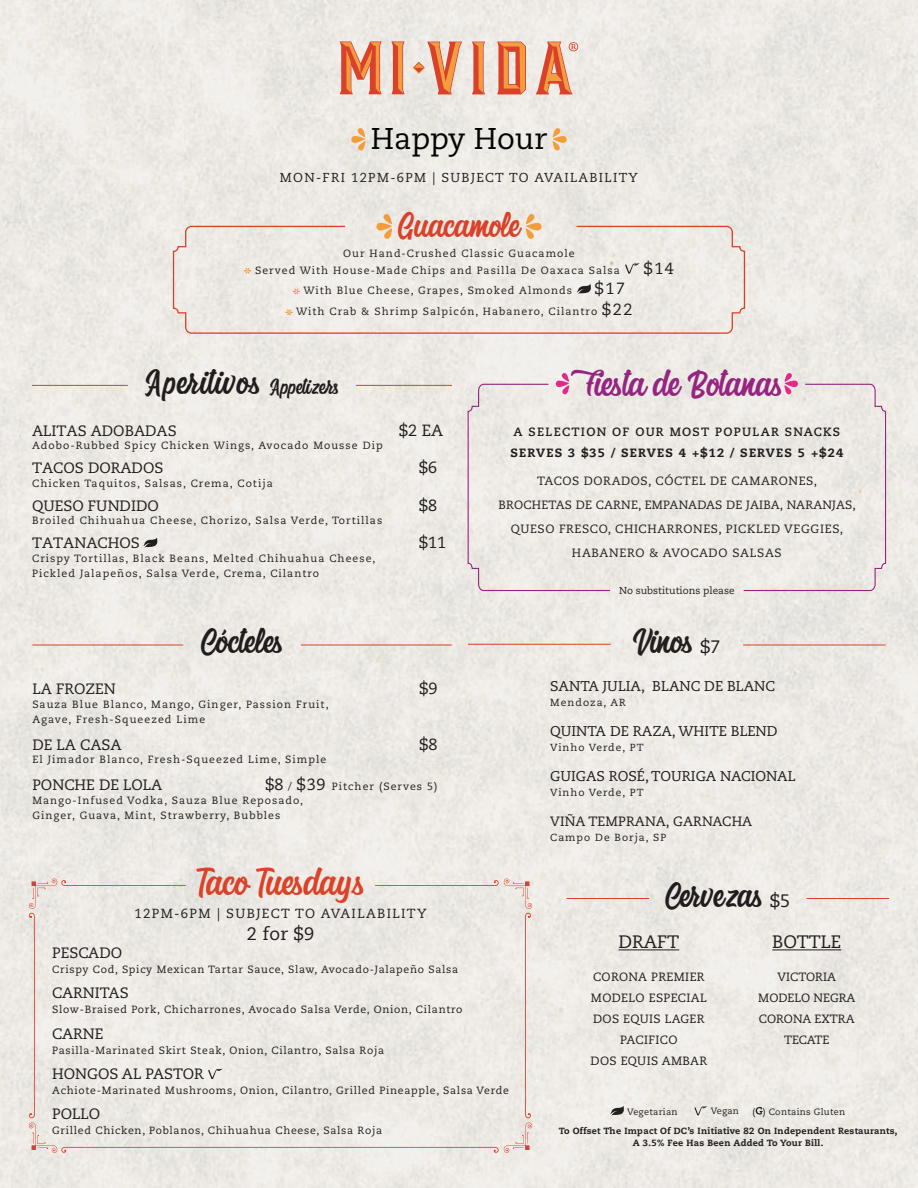
<style>
.page{position:relative;width:918px;height:1188px;background:#fff}
.page>*{position:absolute;margin:0;border:0;box-sizing:border-box;transform-origin:0 0}
.t1{font:51.75px "Trajan Pro";color:#da4128}
.t2{font:39.6px "Mahmur";color:#db4228}
.t3{font:38.25px "Mahmur";color:#952581}
.t4{font:36px "Mahmur";letter-spacing:.03em;color:#211d1e}
.t5{font:36px "Mahmur";color:#211d1e}
.t6{font:36px "Mahmur";color:#da4129}
.t7{font:36px "Mahmur";color:#231f20}
.t8{font:30px "Caecilia LT Std";color:#040503}
.t9{font:18px "Caecilia LT Std";color:#211d1e}
.t10{font:16.2px "Caecilia LT Std";letter-spacing:.05em;color:#211d1e}
.t11{font:15px "Caecilia LT Std";color:#211d1e}
.t12{font:14.1px "Caecilia LT Std";color:#211d1e}
.t13{font:13.5px "Caecilia LT Std";letter-spacing:.01em;color:#211d1e}
.t14{font:13.2px "Caecilia LT Std";letter-spacing:.1em;color:#231f20}
.t15{font:12.9px "Caecilia LT Std";letter-spacing:.1em;color:#231f20}
.t16{font:12px/24px "Caecilia LT Std";letter-spacing:.05em;color:#231f20;text-align:center}
.t17{font:12px/21px "Caecilia LT Std";letter-spacing:.03em;color:#211d1e;text-align:center}
.t18{font:12px/21px "Caecilia LT Std";color:#211d1e;text-align:center}
.t19{font:800 12px "Caecilia LT Std";letter-spacing:.1em;color:#211d1e}
.t20{font:700 12px "Caecilia LT Std";letter-spacing:.1em;color:#211d1e}
.t21{font:10.5px/15px "Caecilia LT Std";letter-spacing:.1em;color:#211d1e}
.t22{font:10.5px "Caecilia LT Std";letter-spacing:.07em;color:#211d1e}
.t23{font:10.35px "Caecilia LT Std";letter-spacing:.1em;color:#211d1e}
.t24{font:10.05px "Caecilia LT Std";color:#231f20}
.t25{font:9.15px "Caecilia LT Std";letter-spacing:.03em;color:#231f20}
.t26{font:800 9px/12px "Caecilia LT Std";letter-spacing:.03em;color:#231f20;text-align:center}
.s1{font-size:16.2px}
.s2{font-size:22.5px}
.s3{font-family:"Caecilia LT Std";font-size:18px;color:#211d1e}
.s4{font-family:"Caecilia LT Std";font-size:18px}
</style>
<div class="page">
<svg style="left:526px;top:214px;width:16px;height:11px"></svg>
<svg style="left:376px;top:214px;width:16px;height:11px"></svg>
<svg style="left:172px;top:225px;width:574px;height:109px;background:#ece5df"></svg>
<svg style="left:391px;top:41px;width:14px;height:53px"></svg>
<svg style="left:340px;top:41px;width:42px;height:53px;background:#e58e6c"></svg>
<svg style="left:472px;top:42px;width:13px;height:52px"></svg>
<svg style="left:497px;top:42px;width:29px;height:52px;background:#e58357"></svg>
<svg style="left:536px;top:42px;width:37px;height:52px;background:#e8a386"></svg>
<svg style="left:413px;top:42px;width:49px;height:52px;background:#e8b59c"></svg>
<svg style="left:553px;top:128px;width:14px;height:23px"></svg>
<svg style="left:351px;top:128px;width:14px;height:23px"></svg>
<hr style="left:619px;top:949px;width:60px;height:1px;background:#211d1e">
<hr style="left:772px;top:949px;width:69px;height:1px;background:#211d1e">
<svg style="left:29px;top:879px;width:503px;height:274px;background:#ece7e2"></svg>
<hr style="left:567px;top:898px;width:82px;height:1px;background:#da4128">
<hr style="left:807px;top:898px;width:82px;height:1px;background:#da4128">
<svg style="left:742px;top:373px;width:145px;height:219px;background:#eae5e2"></svg>
<svg style="left:467px;top:373px;width:144px;height:219px;background:#ece6e3"></svg>
<hr style="left:743px;top:645px;width:143px;height:1px;background:#da4128">
<hr style="left:468px;top:644px;width:143px;height:1px;background:#da4128">
<hr style="left:33px;top:645px;width:150px;height:1px;background:#da4128">
<hr style="left:301px;top:645px;width:151px;height:1px;background:#da4128">
<svg style="left:144px;top:537px;width:15px;height:11px"></svg>
<hr style="left:32px;top:385px;width:96px;height:1px;background:#da4128">
<hr style="left:356px;top:385px;width:96px;height:1px;background:#da4128">
<svg style="left:756px;top:1107px;width:7px;height:8px"></svg>
<svg style="left:694px;top:1106px;width:13px;height:9px"></svg>
<svg style="left:611px;top:1106px;width:15px;height:10px"></svg>
<h1 class="t1" style="left:568px;top:30px;width:12px">®</h1>
<h3 class="t8" style="left:371px;top:121px;width:178px">Happy Hour</h3>
<p class="t15" style="left:280px;top:170px;width:360px">MON-FRI 12PM-6PM | SUBJECT TO AVAILABILITY</p>
<h3 class="t6" style="left:398px;top:205px;width:123px">Guacamole</h3>
<p class="t21" style="left:255px;top:245px;width:366px;line-height:16.5px;text-indent:88px">Our Hand-Crushed Classic Guacamole<br>Served With House-Made Chips and Pasilla De Oaxaca Salsa</p>
<h3 class="t10" style="left:644px;top:259px;width:32px">$14</h3>
<p class="t21" style="left:303px;top:283px;width:270px">With Blue Cheese, Grapes, Smoked Almonds</p>
<h3 class="t10" style="left:595px;top:279px;width:32px">$17</h3>
<p class="t21" style="left:296px;top:304px;width:338px">With Crab &amp; Shrimp Salpicón, Habanero, Cilantro <span class="s1">$22</span></p>
<h3 class="t4" style="left:145px;top:361px;width:197px">Aperitivos <span class="s2">Appetizers</span></h3>
<h3 class="t11" style="left:32px;top:422px;width:146px">ALITAS ADOBADAS</h3>
<h3 class="t10" style="left:399px;top:421px;width:45px">$2 EA</h3>
<p class="t21" style="left:32px;top:438px;width:352px">Adobo-Rubbed Spicy Chicken Wings, Avocado Mousse Dip</p>
<h3 class="t11" style="left:32px;top:459px;width:133px">TACOS DORADOS</h3>
<h3 class="t10" style="left:419px;top:458px;width:20px">$6</h3>
<p class="t21" style="left:32px;top:476px;width:242px">Chicken Taquitos, Salsas, Crema, Cotija</p>
<h3 class="t11" style="left:32px;top:497px;width:128px">QUESO FUNDIDO</h3>
<h3 class="t10" style="left:419px;top:496px;width:20px">$8</h3>
<p class="t21" style="left:32px;top:513px;width:352px">Broiled Chihuahua Cheese, Chorizo, Salsa Verde, Tortillas</p>
<h3 class="t11" style="left:32px;top:534px;width:109px">TATANACHOS</h3>
<h3 class="t10" style="left:419px;top:533px;width:29px">$11</h3>
<p class="t21" style="left:32px;top:551px;width:345px">Crispy Tortillas, Black Beans, Melted Chihuahua Cheese,<br>Pickled Jalapeños, Salsa Verde, Crema, Cilantro</p>
<h3 class="t5" style="left:201px;top:621px;width:83px">Cócteles</h3>
<h3 class="t11" style="left:32px;top:680px;width:85px">LA FROZEN</h3>
<h3 class="t10" style="left:419px;top:679px;width:20px">$9</h3>
<p class="t21" style="left:32px;top:697px;width:298px">Sauza Blue Blanco, Mango, Ginger, Passion Fruit,<br>Agave, Fresh-Squeezed Lime</p>
<h3 class="t11" style="left:32px;top:736px;width:91px">DE LA CASA</h3>
<h3 class="t10" style="left:419px;top:735px;width:20px">$8</h3>
<p class="t21" style="left:32px;top:752px;width:295px">El Jimador Blanco, Fresh-Squeezed Lime, Simple</p>
<h3 class="t11" style="left:32px;top:776px;width:132px">PONCHE DE LOLA</h3>
<p class="t21" style="left:32px;top:780px;width:406px;line-height:13.5px;text-indent:233px"><span class="s1">$8</span> / <span class="s1">$39</span> Pitcher (Serves 5)<br>Mango-Infused Vodka, Sauza Blue Reposado,</p>
<p class="t21" style="left:32px;top:808px;width:249px">Ginger, Guava, Mint, Strawberry, Bubbles</p>
<h3 class="t3" style="left:571px;top:361px;width:213px">Fiesta de Botanas</h3>
<p class="t20" style="left:514px;top:425px;width:328px">A SELECTION OF OUR MOST POPULAR SNACKS</p>
<p class="t19" style="left:511px;top:445px;width:334px">SERVES 3 $35 / SERVES 4 +$12 / SERVES 5 +$24</p>
<p class="t16" style="left:498px;top:469px;width:359px">TACOS DORADOS, CÓCTEL DE CAMARONES,<br>BROCHETAS DE CARNE, EMPANADAS DE JAIBA, NARANJAS, QUESO FRESCO, CHICHARRONES, PICKLED VEGGIES, HABANERO &amp; AVOCADO SALSAS</p>
<p class="t24" style="left:619px;top:585px;width:117px">No substitutions please</p>
<h3 class="t7" style="left:633px;top:621px;width:89px">Vinos <span class="s3">$7</span></h3>
<h3 class="t12" style="left:550px;top:678px;width:226px">SANTA JULIA, BLANC DE BLANC</h3>
<p class="t23" style="left:550px;top:697px;width:77px">Mendoza, AR</p>
<h3 class="t12" style="left:550px;top:723px;width:229px">QUINTA DE RAZA, WHITE BLEND</h3>
<p class="t23" style="left:550px;top:742px;width:95px">Vinho Verde, PT</p>
<h3 class="t12" style="left:550px;top:768px;width:247px">GUIGAS ROSÉ, TOURIGA NACIONAL</h3>
<p class="t23" style="left:550px;top:787px;width:95px">Vinho Verde, PT</p>
<p class="t13" style="left:550px;top:814px;width:204px">VIÑA TEMPRANA, GARNACHA</p>
<p class="t23" style="left:550px;top:832px;width:118px">Campo De Borja, SP</p>
<h2 class="t2" style="left:197px;top:859px;width:170px">Taco Tuesdays</h2>
<p class="t14" style="left:135px;top:906px;width:293px">12PM-6PM | SUBJECT TO AVAILABILITY</p>
<h3 class="t9" style="left:247px;top:924px;width:69px">2 for $9</h3>
<h3 class="t11" style="left:52px;top:944px;width:71px">PESCADO</h3>
<p class="t22" style="left:52px;top:963px;width:408px">Crispy Cod, Spicy Mexican Tartar Sauce, Slaw, Avocado-Jalapeño Salsa</p>
<h3 class="t11" style="left:52px;top:984px;width:78px">CARNITAS</h3>
<p class="t22" style="left:52px;top:1003px;width:412px">Slow-Braised Pork, Chicharrones, Avocado Salsa Verde, Onion, Cilantro</p>
<h3 class="t11" style="left:52px;top:1025px;width:53px">CARNE</h3>
<p class="t22" style="left:52px;top:1044px;width:333px">Pasilla-Marinated Skirt Steak, Onion, Cilantro, Salsa Roja</p>
<h3 class="t11" style="left:52px;top:1065px;width:153px">HONGOS AL PASTOR</h3>
<p class="t22" style="left:52px;top:1084px;width:458px">Achiote-Marinated Mushrooms, Onion, Cilantro, Grilled Pineapple, Salsa Verde</p>
<h3 class="t11" style="left:52px;top:1105px;width:50px">POLLO</h3>
<p class="t22" style="left:52px;top:1124px;width:332px">Grilled Chicken, Poblanos, Chihuahua Cheese, Salsa Roja</p>
<h3 class="t5" style="left:665px;top:875px;width:126px">Cervezas <span class="s4">$5</span></h3>
<h3 class="t9" style="left:619px;top:931px;width:62px">DRAFT</h3>
<p class="t17" style="left:591px;top:967px;width:118px">CORONA PREMIER<br>MODELO ESPECIAL<br>DOS EQUIS LAGER<br>PACIFICO<br>DOS EQUIS AMBAR</p>
<h3 class="t9" style="left:772px;top:931px;width:70px">BOTTLE</h3>
<p class="t18" style="left:758px;top:967px;width:99px">VICTORIA<br>MODELO NEGRA<br>CORONA EXTRA<br>TECATE</p>
<p class="t25" style="left:627px;top:1106px;width:52px">Vegetarian</p>
<p class="t25" style="left:711px;top:1106px;width:30px">Vegan</p>
<p class="t25" style="left:753px;top:1106px;width:94px">( ) Contains Gluten</p>
<p class="t26" style="left:559px;top:1125px;width:340px">To Offset The Impact Of DC’s Initiative 82 On Independent Restaurants,<br>A 3.5% Fee Has Been Added To Your Bill.</p>
</div>
